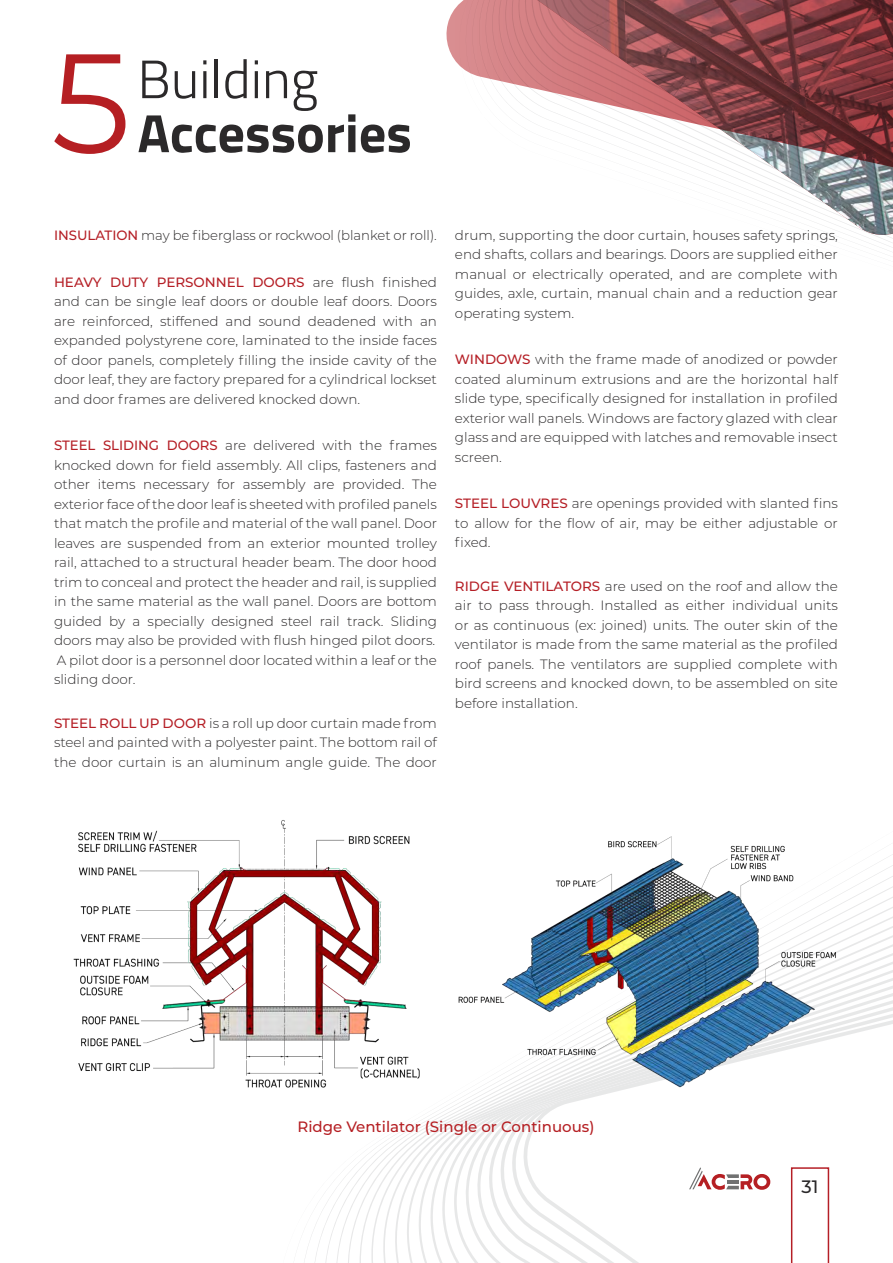
<style>
.page{position:relative;width:893px;height:1263px;background:#fff}
.page>*{position:absolute;margin:0;border:0;box-sizing:border-box;transform-origin:0 0}
.t1{font:700 54px "Titillium";color:#2b292a}
.t2{font:300 54px "Titillium";color:#2b292a}
.t3{font:500 18px "Montserrat";color:#2b292a}
.t4{font:500 15px "Montserrat";color:#b51f23}
.t5{font:300 13.5px/19.5px "Montserrat";color:#2b292a;text-align:justify}
.s1{font-weight:500;color:#b51f26}
</style>
<div class="page">
<svg style="left:304px;top:854px;width:589px;height:409px"></svg>
<svg style="left:791px;top:1167px;width:38px;height:96px"></svg>
<img style="left:752px;top:198px;width:141px;height:38px">
<svg style="left:446px;top:0;width:447px;height:198px"></svg>
<img style="left:73px;top:820px;width:364px;height:275px">
<img style="left:455px;top:836px;width:383px;height:259px">
<svg style="left:54px;top:54px;width:71px;height:100px"></svg>
<svg style="left:689px;top:1167px;width:81px;height:23px"></svg>
<h1 class="t2" style="left:138px;top:40px;width:182px">Building</h1>
<h1 class="t1" style="left:138px;top:92px;width:276px">Accessories</h1>
<p class="t5" style="left:54px;top:225px;width:384px"><span class="s1">INSULATION</span> may be fiberglass or rockwool (blanket or roll).</p>
<p class="t5" style="left:54px;top:272px;width:384px"><span class="s1">HEAVY DUTY PERSONNEL DOORS</span> are flush finished and can be single leaf doors or double leaf doors. Doors are reinforced, stiffened and sound deadened with an expanded polystyrene core, laminated to the inside faces of door panels, completely filling the inside cavity of the door leaf, they are factory prepared for a cylindrical lockset and door frames are delivered knocked down.</p>
<p class="t5" style="left:54px;top:435px;width:384px;text-align:left"><span class="s1">STEEL SLIDING DOORS</span> are delivered with the frames knocked down for field assembly. All clips, fasteners and other items necessary for assembly are provided. The exterior face of the door leaf is sheeted with profiled panels that match the profile and material of the wall panel. Door leaves are suspended from an exterior mounted trolley rail, attached to a structural header beam. The door hood trim to conceal and protect the header and rail, is supplied in the same material as the wall panel. Doors are bottom guided by a specially designed steel rail track. Sliding doors may also be provided with flush hinged pilot doors.<br>A pilot door is a personnel door located within a leaf or the sliding door.</p>
<p class="t5" style="left:54px;top:712px;width:384px"><span class="s1">STEEL ROLL UP DOOR</span> is a roll up door curtain made from steel and painted with a polyester paint. The bottom rail of the door curtain is an aluminum angle guide. The door</p>
<p class="t5" style="left:455px;top:225px;width:384px">drum, supporting the door curtain, houses safety springs, end shafts, collars and bearings. Doors are supplied either manual or electrically operated, and are complete with guides, axle, curtain, manual chain and a reduction gear operating system.</p>
<p class="t5" style="left:455px;top:349px;width:384px"><span class="s1">WINDOWS</span> with the frame made of anodized or powder coated aluminum extrusions and are the horizontal half slide type, specifically designed for installation in profiled exterior wall panels. Windows are factory glazed with clear glass and are equipped with latches and removable insect screen.</p>
<p class="t5" style="left:455px;top:493px;width:384px"><span class="s1">STEEL LOUVRES</span> are openings provided with slanted fins to allow for the flow of air, may be either adjustable or fixed.</p>
<p class="t5" style="left:455px;top:576px;width:384px"><span class="s1">RIDGE VENTILATORS</span> are used on the roof and allow the air to pass through. Installed as either individual units or as continuous (ex: joined) units. The outer skin of the ventilator is made from the same material as the profiled roof panels. The ventilators are supplied complete with bird screens and knocked down, to be assembled on site before installation.</p>
<p class="t4" style="left:297px;top:1116px;width:298px">Ridge Ventilator (Single or Continuous)</p>
<h2 class="t3" style="left:802px;top:1174px;width:18px">31</h2>
</div>
